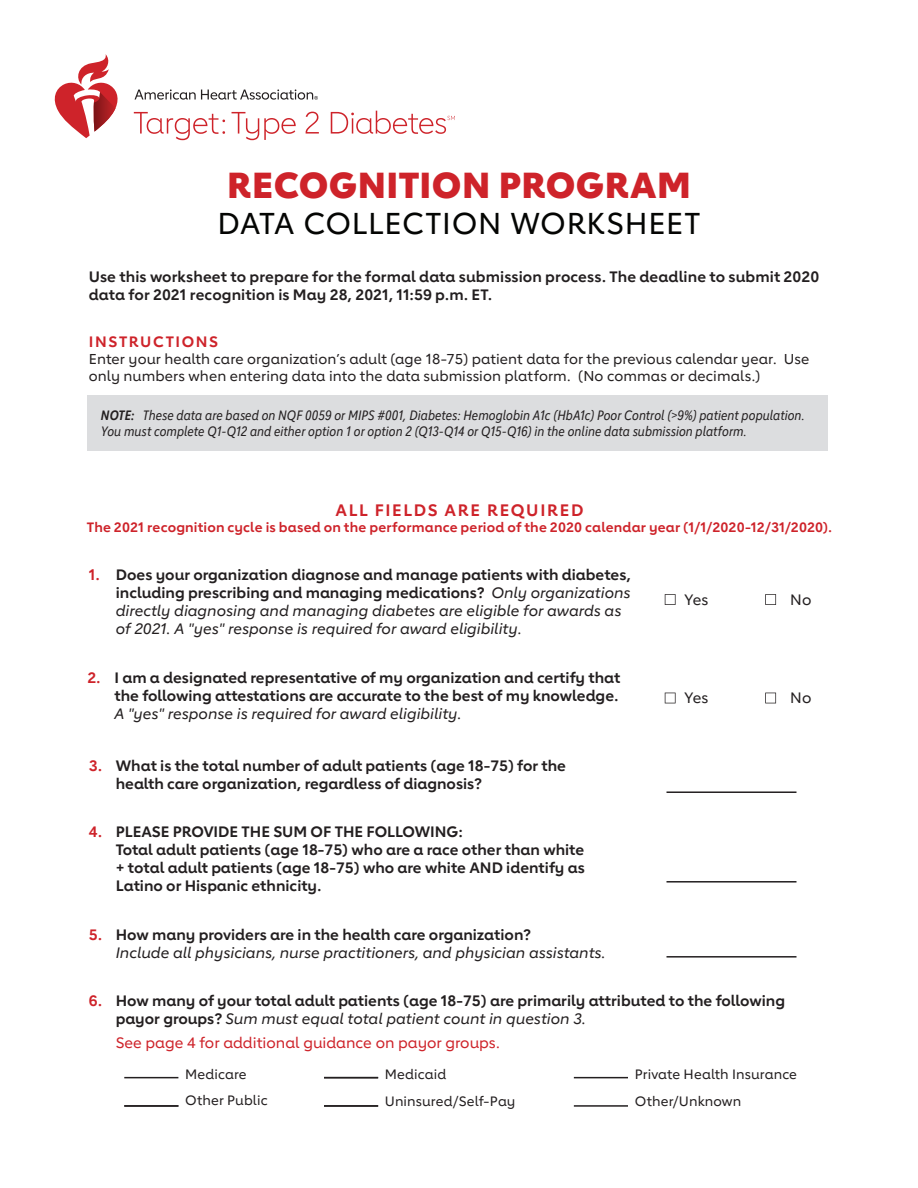
<style>
.page{position:relative;width:918px;height:1188px;background:#fff}
.page>*{position:absolute;margin:0;border:0;box-sizing:border-box;transform-origin:0 0}
.t1{font:800 36px "Lub Dub";letter-spacing:.015em;color:#ce232a}
.t2{font:500 30px "Lub Dub";letter-spacing:.02em;color:#040503}
.t3{font:700 16.5px "Lub Dub";letter-spacing:.1em;color:#ce232a}
.Bullets{font:700 15px/18px "Lub Dub";color:#231f20}
.Bullets-2{font:italic 500 15px/18px "Lub Dub";color:#231f20}
.Text{font:700 15px/18px "Lub Dub";letter-spacing:.005em;color:#231f20}
.Bullets-3{font:500 15px "Lub Dub";color:#ce232a}
.t4{font:700 15px "Lub Dub";letter-spacing:.105em;color:#ce232a}
.t5{font:500 15px "Lub Dub";letter-spacing:.005em;color:#231f20}
.Text-2{font:500 14.25px/17.1px "Lub Dub";letter-spacing:.005em;color:#231f20}
.Notes_section{font:italic 13.5px/16.2px "Lub Dub Condensed";letter-spacing:.01em;color:#231f20}
.Text-3{font:700 13.5px "Lub Dub";letter-spacing:.01em;color:#ce232a}
.t6{font:500 13.5px "Lub Dub";letter-spacing:.01em;color:#231f20}
.s1{font-weight:700}
.s2{font-weight:700;font-style:normal;color:#ce232a}
.s3{font-weight:700;font-style:normal}
.s4{color:#ce232a}
.s5{font-weight:500;font-style:italic}
</style>
<div class="page">
<svg style="left:55px;top:54px;width:63px;height:84px"></svg>
<svg style="left:135px;top:89px;width:183px;height:11px"></svg>
<svg style="left:134px;top:112px;width:91px;height:28px"></svg>
<svg style="left:232px;top:112px;width:64px;height:28px"></svg>
<svg style="left:306px;top:112px;width:13px;height:22px"></svg>
<svg style="left:331px;top:111px;width:124px;height:23px"></svg>
<div style="left:87px;top:396px;width:741px;height:55px;background:#dcdddf"></div>
<hr style="left:667px;top:791px;width:130px;height:2px;background:#231f20">
<hr style="left:667px;top:881px;width:130px;height:2px;background:#231f20">
<hr style="left:667px;top:956px;width:130px;height:2px;background:#231f20">
<hr style="left:124px;top:1105px;width:54px;height:2px;background:#231f20">
<hr style="left:324px;top:1105px;width:54px;height:2px;background:#231f20">
<hr style="left:574px;top:1105px;width:54px;height:2px;background:#231f20">
<hr style="left:124px;top:1077px;width:54px;height:1px;background:#231f20">
<hr style="left:324px;top:1077px;width:54px;height:1px;background:#231f20">
<hr style="left:574px;top:1077px;width:54px;height:1px;background:#231f20">
<svg style="left:665px;top:594px;width:11px;height:11px"></svg>
<svg style="left:765px;top:594px;width:11px;height:11px"></svg>
<svg style="left:665px;top:693px;width:11px;height:10px"></svg>
<svg style="left:765px;top:693px;width:11px;height:10px"></svg>
<h1 class="t1" style="left:227px;top:164px;width:465px">RECOGNITION PROGRAM</h1>
<h1 class="t2" style="left:218px;top:206px;width:484px">DATA COLLECTION WORKSHEET</h1>
<p class="Text" style="left:89px;top:267px;width:732px">Use this worksheet to prepare for the formal data submission process. The deadline to submit 2020 data for 2021 recognition is May 28, 2021, 11:59 p.m. ET.</p>
<h2 class="t4" style="left:89px;top:333px;width:131px">INSTRUCTIONS</h2>
<p class="Text-2" style="left:89px;top:351px;width:722px">Enter your health care organization’s adult (age 18-75) patient data for the previous calendar year. Use only numbers when entering data into the data submission platform. (No commas or decimals.)</p>
<p class="Notes_section" style="left:101px;top:407px;width:705px"><span class="s1">NOTE:</span> These data are based on NQF 0059 or MIPS #001, Diabetes: Hemoglobin A1c (HbA1c) Poor Control (&gt;9%) patient population.<br>You must complete Q1-Q12 and either option 1 or option 2 (Q13-Q14 or Q15-Q16) in the online data submission platform.</p>
<h2 class="t3" style="left:335px;top:500px;width:250px">ALL FIELDS ARE REQUIRED</h2>
<p class="Text-3" style="left:87px;top:519px;width:747px">The 2021 recognition cycle is based on the performance period of the 2020 calendar year (1/1/2020-12/31/2020).</p>
<p class="Bullets-2" style="left:116px;top:566px;width:517px;text-indent:-27px"><span class="s2">1.</span> <span class="s3">Does your organization diagnose and manage patients with diabetes, including prescribing and managing medications?</span> Only organizations directly diagnosing and managing diabetes are eligible for awards as of 2021. A "yes" response is required for award eligibility.</p>
<p class="t5" style="left:684px;top:591px;width:26px">Yes</p>
<p class="t5" style="left:790px;top:591px;width:23px">No</p>
<p class="Bullets" style="left:114px;top:669px;width:508px;text-indent:-27px"><span class="s4">2.</span> I am a designated representative of my organization and certify that the following attestations are accurate to the best of my knowledge.<br><span class="s5">A "yes" response is required for award eligibility.</span></p>
<p class="t5" style="left:684px;top:689px;width:26px">Yes</p>
<p class="t5" style="left:790px;top:689px;width:23px">No</p>
<p class="Bullets" style="left:116px;top:757px;width:452px;text-indent:-27px"><span class="s4">3.</span> What is the total number of adult patients (age 18-75) for the health care organization, regardless of diagnosis?</p>
<p class="Bullets" style="left:116px;top:823px;width:471px;text-indent:-27px"><span class="s4">4.</span> PLEASE PROVIDE THE SUM OF THE FOLLOWING:<br>Total adult patients (age 18-75) who are a race other than white + total adult patients (age 18-75) who are white AND identify as Latino or Hispanic ethnicity.</p>
<p class="Bullets-2" style="left:116px;top:926px;width:492px;text-indent:-27px"><span class="s2">5.</span> <span class="s3">How many providers are in the health care organization?<br></span>Include all physicians, nurse practitioners, and physician assistants.</p>
<p class="Bullets" style="left:116px;top:991px;width:671px;text-indent:-27px"><span class="s4">6.</span> How many of your total adult patients (age 18-75) are primarily attributed to the following payor groups? <span class="s5">Sum must equal total patient count in question 3.</span></p>
<p class="Bullets-3" style="left:116px;top:1033px;width:386px">See page 4 for additional guidance on payor groups.</p>
<p class="t6" style="left:185px;top:1066px;width:63px">Medicare</p>
<p class="t6" style="left:185px;top:1092px;width:84px">Other Public</p>
<p class="t6" style="left:385px;top:1066px;width:63px">Medicaid</p>
<p class="t6" style="left:385px;top:1093px;width:132px">Uninsured/Self-Pay</p>
<p class="t6" style="left:635px;top:1066px;width:164px">Private Health Insurance</p>
<p class="t6" style="left:635px;top:1093px;width:108px">Other/Unknown</p>
</div>
